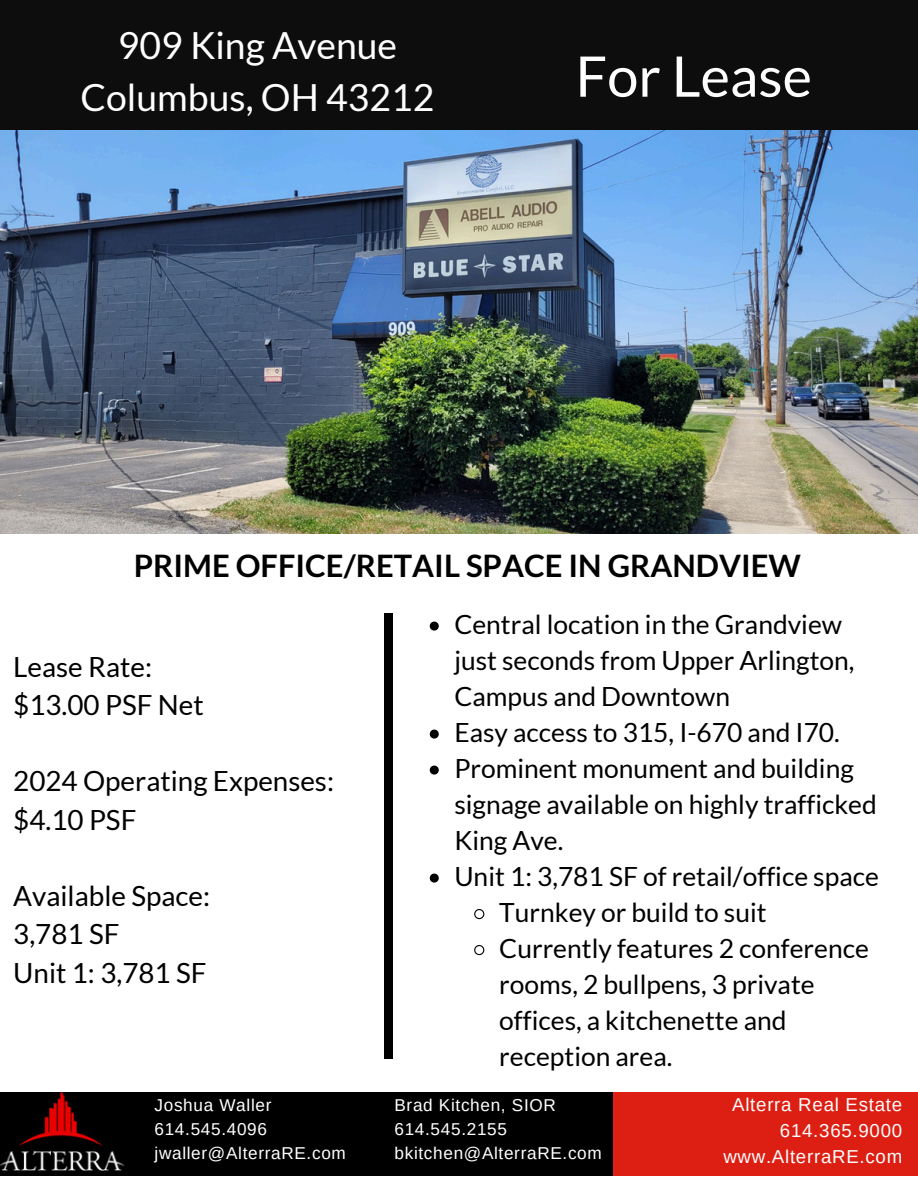
<style>
.page{position:relative;width:918px;height:1188px;background:#fff}
.page>*{position:absolute;margin:0;border:0;box-sizing:border-box;transform-origin:0 0}
.t1{font:55.95px "Lato";color:#fff}
.t2{font:37.35px/51.8px "Lato";color:#fff;text-align:center}
.t3{font:700 31.05px "Lato";color:#000}
.t4{font:27.75px/38.2px "Lato";color:#000}
.t5{font:26.4px/36px "Lato";color:#000}
.t6{font:18.75px "Arimo";letter-spacing:.04em;color:#fff}
.t7{font:17.1px "Arimo";letter-spacing:.04em;color:#fff}
</style>
<div class="page">
<div style="left:0;top:0;width:918px;height:133px;background:#0d0d0d"></div>
<div style="left:0;top:1092px;width:615px;height:83px;background:#000"></div>
<div style="left:614px;top:1092px;width:304px;height:83px;background:#dd1f13"></div>
<div style="left:384px;top:613px;width:9px;height:446px;background:#000"></div>
<img style="left:0;top:131px;width:918px;height:403px">
<img style="left:0;top:1092px;width:125px;height:79px">
<svg style="left:430px;top:622px;width:9px;height:9px"></svg>
<svg style="left:430px;top:730px;width:9px;height:9px"></svg>
<svg style="left:430px;top:766px;width:9px;height:9px"></svg>
<svg style="left:430px;top:874px;width:9px;height:9px"></svg>
<svg style="left:474px;top:909px;width:11px;height:11px"></svg>
<svg style="left:474px;top:945px;width:11px;height:11px"></svg>
<p class="t2" style="left:81px;top:19px;width:355px">909 King Avenue<br>Columbus, OH 43212</p>
<p class="t1" style="left:576px;top:41px;width:238px">For Lease</p>
<h2 class="t3" style="left:134px;top:546px;width:669px">PRIME OFFICE/RETAIL SPACE IN GRANDVIEW</h2>
<h1 class="t4" style="left:13px;top:647px;width:192px">Lease Rate: $13.00 PSF Net</h1>
<h3 class="t4" style="left:13px;top:762px;width:322px">2024 Operating Expenses: $4.10 PSF</h3>
<p class="t4" style="left:13px;top:876px;width:198px">Available Space:<br>3,781 SF<br>Unit 1: 3,781 SF</p>
<p class="t7" style="left:155px;top:1096px;width:118px">Joshua Waller</p>
<p class="t7" style="left:155px;top:1120px;width:114px">614.545.4096</p>
<p class="t7" style="left:155px;top:1143px;width:193px">jwaller@AlterraRE.com</p>
<p class="t5" style="left:454px;top:606px;width:402px">Central location in the Grandview just seconds from Upper Arlington,<br>Campus and Downtown</p>
<p class="t5" style="left:454px;top:714px;width:387px">Easy access to 315, I-670 and I70.</p>
<p class="t5" style="left:454px;top:750px;width:424px">Prominent monument and building signage available on highly trafficked<br>King Ave.</p>
<p class="t5" style="left:454px;top:858px;width:426px">Unit 1: 3,781 SF of retail/office space</p>
<h4 class="t5" style="left:499px;top:894px;width:269px">Turnkey or build to suit</h4>
<h4 class="t5" style="left:499px;top:930px;width:371px">Currently features 2 conference rooms, 2 bullpens, 3 private offices, a kitchenette and reception area.</h4>
<h4 class="t7" style="left:395px;top:1096px;width:163px">Brad Kitchen, SIOR</h4>
<p class="t7" style="left:395px;top:1120px;width:114px">614.545.2155</p>
<p class="t7" style="left:395px;top:1143px;width:209px">bkitchen@AlterraRE.com</p>
<p class="t6" style="left:732px;top:1094px;width:172px">Alterra Real Estate</p>
<p class="t6" style="left:780px;top:1120px;width:124px">614.365.9000</p>
<p class="t6" style="left:723px;top:1146px;width:180px">www.AlterraRE.com</p>
</div>
